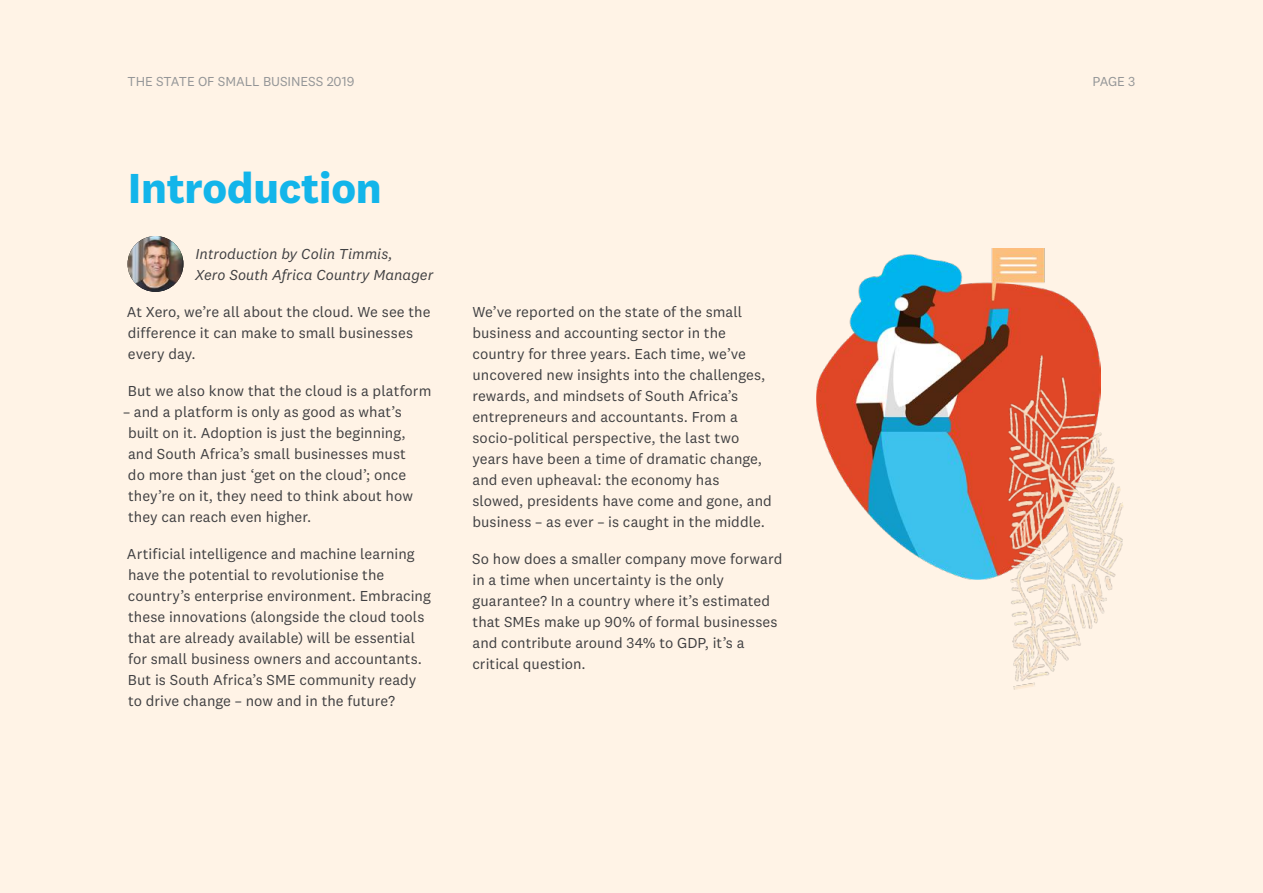
<style>
.page{position:relative;width:1263px;height:893px;background:#fff3e6}
.page>*{position:absolute;margin:0;border:0;box-sizing:border-box;transform-origin:0 0}
.t1{font:700 43.5px "National 2";letter-spacing:-.005em;color:#13b5ea}
.t2{font:15px/21px "National 2";letter-spacing:.005em;color:#404042}
.t3{font:italic 15px/21px "National 2";letter-spacing:-.005em;color:#404042}
.t4{font:13.5px "National 2";letter-spacing:-.005em;color:#939597}
</style>
<div class="page">
<img style="left:816px;top:249px;width:282px;height:328px">
<img style="left:959px;top:346px;width:165px;height:344px">
<img style="left:128px;top:236px;width:55px;height:56px;border-radius:28px">
<p class="t4" style="left:128px;top:73px;width:228px">THE STATE OF SMALL BUSINESS 2019</p>
<p class="t4" style="left:1092px;top:73px;width:45px">PAGE 3</p>
<h1 class="t1" style="left:128px;top:161px;width:255px">Introduction</h1>
<p class="t3" style="left:195px;top:244px;width:240px">Introduction by Colin Timmis,<br>Xero South Africa Country Manager</p>
<p class="t2" style="left:127px;top:301px;width:305px">At Xero, we’re all about the cloud. We see the difference it can make to small businesses every day.</p>
<p class="t2" style="left:128px;top:380px;width:305px">But we also know that the cloud is a platform</p>
<p class="t2" style="left:128px;top:401px;width:287px;text-indent:-5px">– and a platform is only as good as what’s built on it. Adoption is just the beginning, and South Africa’s small businesses must do more than just ‘get on the cloud’; once they’re on it, they need to think about how they can reach even higher.</p>
<p class="t2" style="left:127px;top:543px;width:305px">Artificial intelligence and machine learning have the potential to revolutionise the country’s enterprise environment. Embracing these innovations (alongside the cloud tools that are already available) will be essential for small business owners and accountants.<br>But is South Africa’s SME community ready to drive change – now and in the future?</p>
<p class="t2" style="left:472px;top:301px;width:301px">We’ve reported on the state of the small business and accounting sector in the country for three years. Each time, we’ve uncovered new insights into the challenges, rewards, and mindsets of South Africa’s entrepreneurs and accountants. From a socio-political perspective, the last two years have been a time of dramatic change, and even upheaval: the economy has slowed, presidents have come and gone, and business – as ever – is caught in the middle.</p>
<p class="t2" style="left:472px;top:548px;width:312px">So how does a smaller company move forward in a time when uncertainty is the only guarantee? In a country where it’s estimated that SMEs make up 90% of formal businesses and contribute around 34% to GDP, it’s a critical question.</p>
</div>
